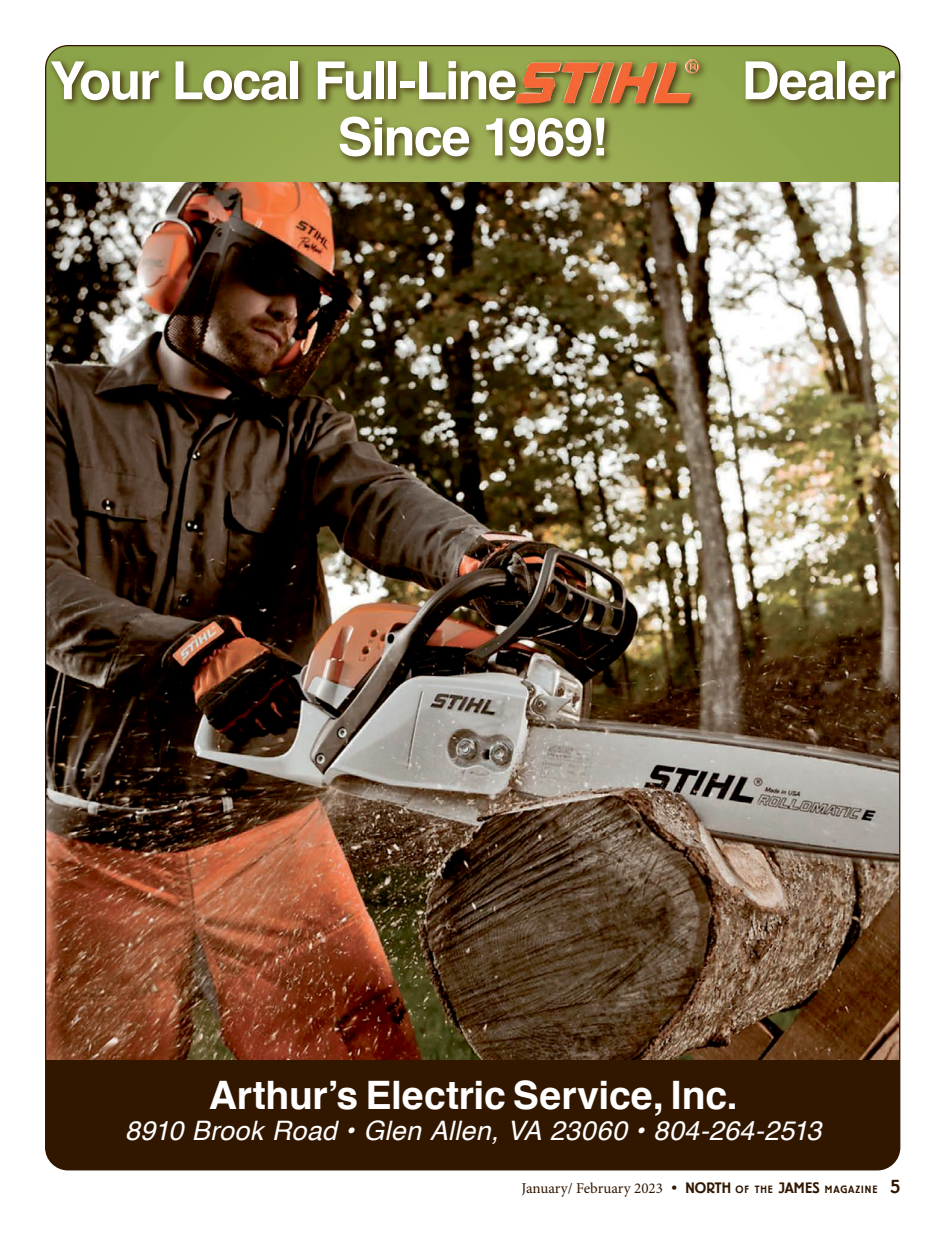
<style>
.page{position:relative;width:940px;height:1238px;background:#fff}
.page>*{position:absolute;margin:0;border:0;box-sizing:border-box;transform-origin:0 0}
.t1{font:700 52.5px "Helvetica";letter-spacing:-.035em;color:#fff}
.t2{font:700 39.25px "Helvetica";letter-spacing:-.005em;color:#fff}
.t3{font:italic 26.88px "Helvetica";letter-spacing:.015em;color:#fff}
.t4{font:15px "Minion Pro";color:#311600}
.s1{font-family:"Berliner Grotesk";font-weight:500}
.s2{font-family:"Berliner Grotesk";font-weight:500;font-size:10.5px}
.s3{font-family:"Berliner Grotesk";font-weight:500;font-size:18.75px}
</style>
<div class="page">
<svg style="left:47px;top:46px;width:851px;height:137px;background:#92a54f"></svg>
<div style="left:46px;top:1059px;width:853px;height:110px;background:#311600"></div>
<img style="left:47px;top:183px;width:851px;height:876px">
<div style="left:48px;top:58px;width:856px;height:108px;background:#311600;opacity:.75"></div>
<div style="left:512px;top:55px;width:196px;height:58px;background:#311600;opacity:.75"></div>
<img style="left:515px;top:59px;width:186px;height:45px">
<p class="t1" style="left:50px;top:38px;width:468px">Your Local Full-Line</p>
<p class="t1" style="left:741px;top:38px;width:155px">Dealer</p>
<p class="t1" style="left:337px;top:95px;width:272px">Since 1969!</p>
<p class="t2" style="left:209px;top:1063px;width:530px">Arthur’s Electric Service, Inc.</p>
<p class="t3" style="left:125px;top:1109px;width:698px">8910 Brook Road • Glen Allen, VA 23060 • 804-264-2513</p>
<p class="t4" style="left:521px;top:1178px;width:380px">January/ February 2023 <span class="s1">•</span> <span class="s1">NORTH</span> <span class="s2">OF TH E</span> <span class="s1">JAMES</span> <span class="s2">MA GAZIN E</span> <span class="s3">5</span></p>
</div>
